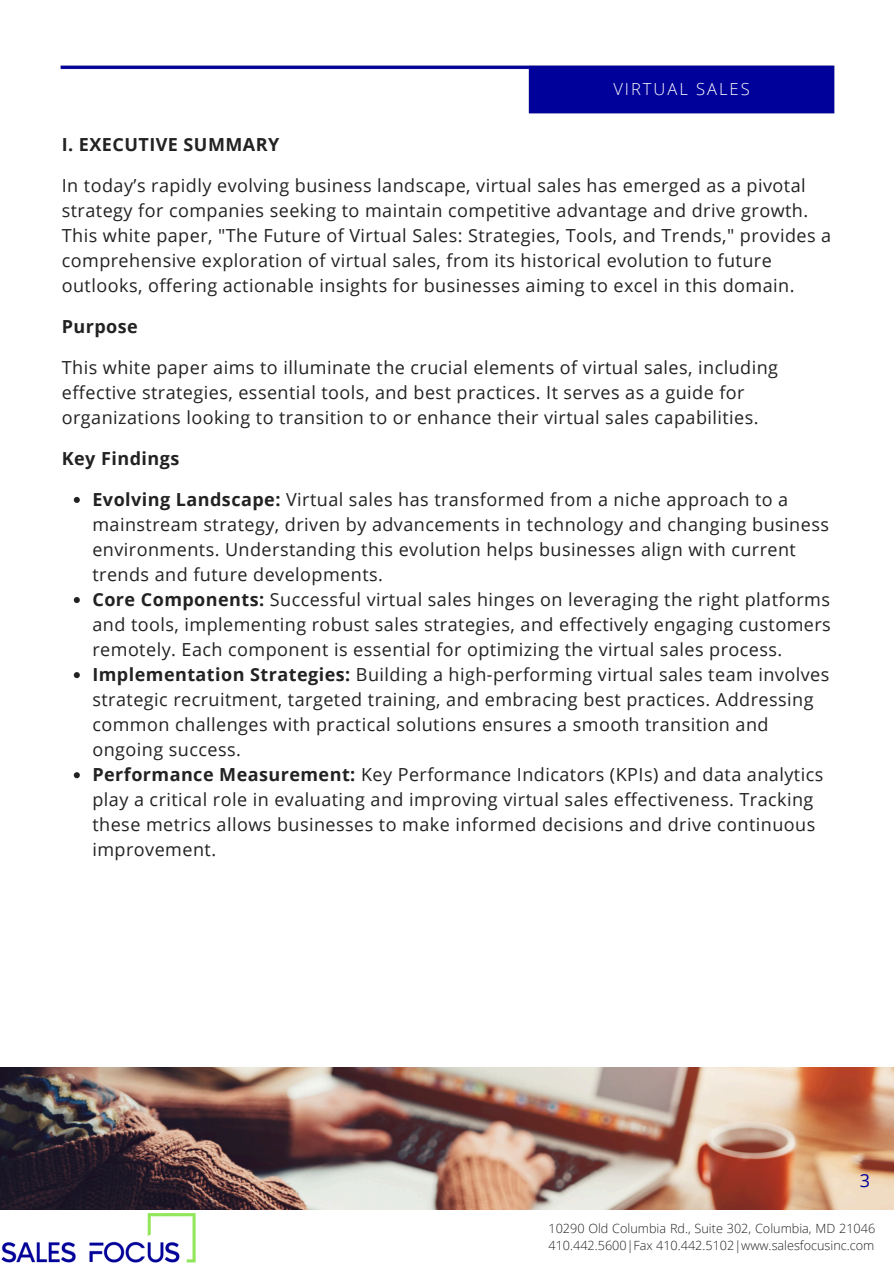
<style>
.page{position:relative;width:894px;height:1264px;background:#fff}
.page>*{position:absolute;margin:0;border:0;box-sizing:border-box;transform-origin:0 0}
.t1{font:18px/25px "Open Sans";letter-spacing:.025em;color:#222}
.t2{font:700 18px "Open Sans";letter-spacing:.025em;color:#222}
.t3{font:18px "Open Sans";color:#01019c}
.t4{font:300 16.5px "Open Sans";letter-spacing:.12em;color:#fff}
.t5{font:300 12.6px/16.8px "Open Sans";color:#222}
.s1{font-weight:700}
</style>
<div class="page">
<img style="left:2px;top:1213px;width:193px;height:49px">
<img style="left:0;top:1067px;width:893px;height:142px">
<img style="left:60px;top:65px;width:775px;height:49px">
<svg style="left:74px;top:497px;width:6px;height:6px"></svg>
<svg style="left:74px;top:597px;width:6px;height:6px"></svg>
<svg style="left:74px;top:672px;width:6px;height:6px"></svg>
<svg style="left:74px;top:772px;width:6px;height:6px"></svg>
<h1 class="t4" style="left:613px;top:77px;width:138px">VIRTUAL SALES</h1>
<h4 class="t2" style="left:62px;top:131px;width:219px">I. EXECUTIVE SUMMARY</h4>
<h3 class="t1" style="left:62px;top:172px;width:770px">In today’s rapidly evolving business landscape, virtual sales has emerged as a pivotal strategy for companies seeking to maintain competitive advantage and drive growth.<br>This white paper, "The Future of Virtual Sales: Strategies, Tools, and Trends," provides a comprehensive exploration of virtual sales, from its historical evolution to future outlooks, offering actionable insights for businesses aiming to excel in this domain.</h3>
<h4 class="t2" style="left:62px;top:313px;width:78px">Purpose</h4>
<h3 class="t1" style="left:62px;top:354px;width:717px">This white paper aims to illuminate the crucial elements of virtual sales, including effective strategies, essential tools, and best practices. It serves as a guide for organizations looking to transition to or enhance their virtual sales capabilities.</h3>
<p class="t2" style="left:62px;top:445px;width:119px">Key Findings</p>
<p class="t1" style="left:92px;top:486px;width:737px"><span class="s1">Evolving Landscape:</span> Virtual sales has transformed from a niche approach to a mainstream strategy, driven by advancements in technology and changing business environments. Understanding this evolution helps businesses align with current trends and future developments.</p>
<p class="t1" style="left:92px;top:586px;width:739px;text-align:justify"><span class="s1">Core Components:</span> Successful virtual sales hinges on leveraging the right platforms and tools, implementing robust sales strategies, and effectively engaging customers remotely. Each component is essential for optimizing the virtual sales process.</p>
<p class="t1" style="left:92px;top:661px;width:738px"><span class="s1">Implementation Strategies:</span> Building a high-performing virtual sales team involves strategic recruitment, targeted training, and embracing best practices. Addressing common challenges with practical solutions ensures a smooth transition and ongoing success.</p>
<p class="t1" style="left:92px;top:761px;width:732px"><span class="s1">Performance Measurement:</span> Key Performance Indicators (KPIs) and data analytics play a critical role in evaluating and improving virtual sales effectiveness. Tracking these metrics allows businesses to make informed decisions and drive continuous improvement.</p>
<h2 class="t3" style="left:859px;top:1167px;width:12px">3</h2>
<p class="t5" style="left:548px;top:1220px;width:328px">10290 Old Columbia Rd., Suite 302, Columbia, MD 21046<br>410.442.5600|Fax 410.442.5102|www.salesfocusinc.com</p>
</div>
